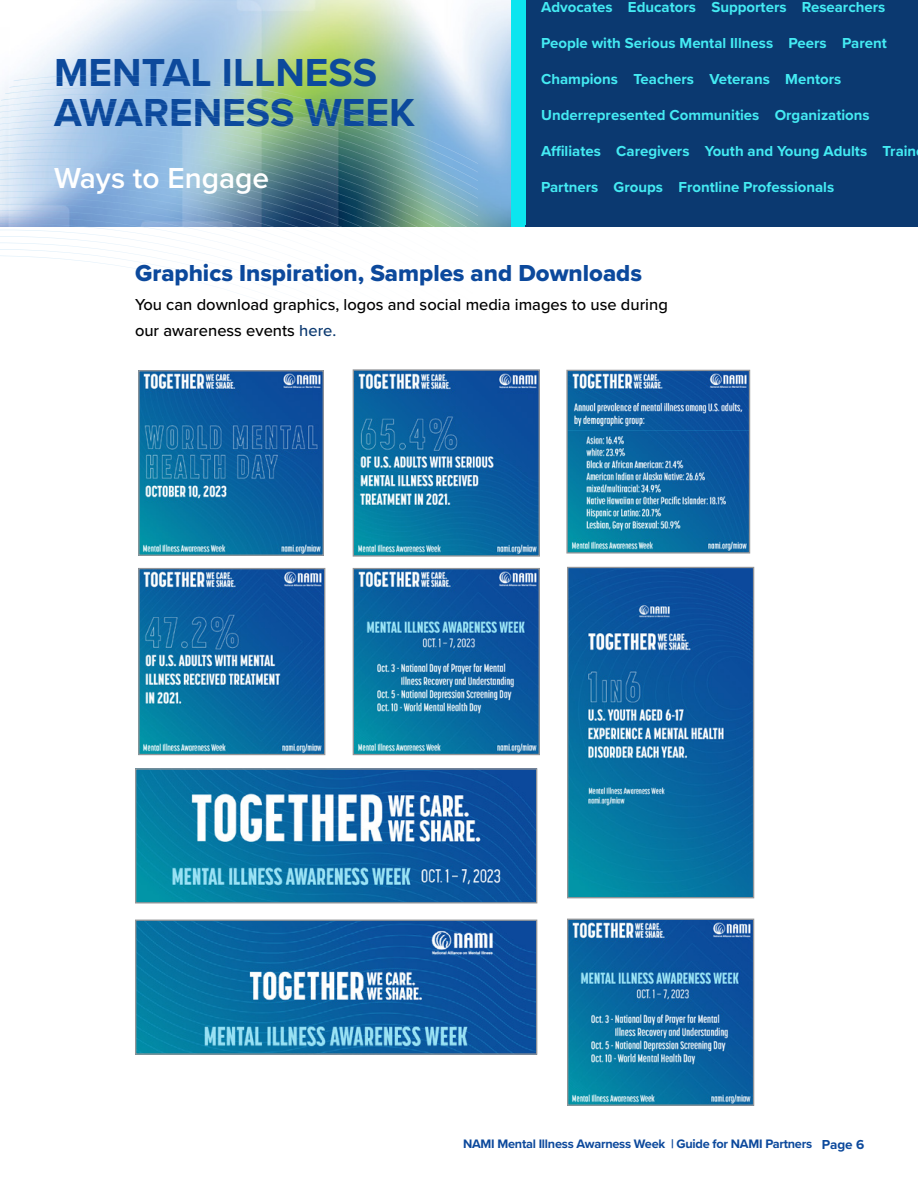
<style>
.page{position:relative;width:918px;height:1188px;background:#fff}
.page>*{position:absolute;margin:0;border:0;box-sizing:border-box;transform-origin:0 0}
.t1{font:700 40.5px/40.5px "Proxima Nova";color:#0c499c}
.t2{font:600 30px "Proxima Nova";color:#fff}
.t3{font:24px "Proxima Nova Extrabld";color:#0c499c}
.t4{font:500 16.5px/25.5px "Proxima Nova";color:#000}
.t5{font:700 15px "Proxima Nova";color:#44ebf3}
.t6{font:700 12.75px "Proxima Nova";letter-spacing:-.02em;color:#0c499c}
.s1{color:#0b3970}
.s2{font-size:13.5px}
</style>
<div class="page">
<img style="left:0;top:0;width:511px;height:226px">
<div style="left:525px;top:0;width:393px;height:226px;background:#0b3970"></div>
<div style="left:512px;top:0;width:14px;height:225px;background:#0ce5ef"></div>
<svg style="left:0;top:223px;width:478px;height:6px"></svg>
<svg style="left:0;top:101px;width:478px;height:122px;background:#698faa"></svg>
<svg style="left:1px;top:94px;width:477px;height:122px;background:#7a9db5"></svg>
<svg style="left:5px;top:88px;width:473px;height:122px;background:#7b9eb7"></svg>
<svg style="left:9px;top:81px;width:469px;height:122px;background:#83a6bd"></svg>
<svg style="left:14px;top:75px;width:464px;height:122px;background:#92b9bf"></svg>
<div style="left:511px;top:0;width:14px;height:226px;background:#0ce5ef"></div>
<img style="left:140px;top:372px;width:182px;height:182px">
<div style="left:138px;top:370px;width:186px;height:186px;border:1px solid #939598"></div>
<img style="left:355px;top:371px;width:183px;height:184px">
<div style="left:353px;top:369px;width:187px;height:188px;border:1px solid #939598"></div>
<img style="left:140px;top:570px;width:183px;height:183px">
<div style="left:138px;top:568px;width:187px;height:187px;border:1px solid #939598"></div>
<img style="left:137px;top:770px;width:398px;height:131px">
<div style="left:135px;top:768px;width:402px;height:135px;border:1px solid #939598"></div>
<img style="left:355px;top:570px;width:183px;height:183px">
<div style="left:353px;top:568px;width:187px;height:187px;border:1px solid #939598"></div>
<img style="left:568px;top:372px;width:180px;height:180px">
<div style="left:566px;top:370px;width:184px;height:184px;border:1px solid #939598"></div>
<img style="left:569px;top:569px;width:183px;height:327px">
<div style="left:567px;top:567px;width:187px;height:331px;border:1px solid #939598"></div>
<img style="left:137px;top:922px;width:398px;height:131px">
<div style="left:135px;top:920px;width:402px;height:135px;border:1px solid #939598"></div>
<img style="left:569px;top:921px;width:183px;height:183px">
<div style="left:567px;top:919px;width:187px;height:187px;border:1px solid #939598"></div>
<h1 class="t1" style="left:54px;top:51px;width:362px">MENTAL ILLNESS<br>AWARENESS WEEK</h1>
<h2 class="t2" style="left:54px;top:156px;width:217px">Ways to Engage</h2>
<p class="t5" style="left:541px;top:-4px;width:346px">Advocates Educators Supporters Researchers</p>
<p class="t5" style="left:541px;top:32px;width:347px">People with Serious Mental Illness Peers Parent</p>
<p class="t5" style="left:541px;top:68px;width:302px">Champions Teachers Veterans Mentors</p>
<p class="t5" style="left:541px;top:104px;width:330px">Underrepresented Communities Organizations</p>
<p class="t5" style="left:541px;top:140px;width:377px">Affiliates Caregivers Youth and Young Adults Train</p>
<p class="t5" style="left:541px;top:176px;width:295px">Partners Groups Frontline Professionals</p>
<h3 class="t3" style="left:135px;top:256px;width:509px">Graphics Inspiration, Samples and Downloads</h3>
<p class="t4" style="left:135px;top:291px;width:534px">You can download graphics, logos and social media images to use during our awareness events <span class="s1">here.</span></p>
<p class="t6" style="left:463px;top:1134px;width:403px">NAMI Mental Illness Awarness Week | Guide for NAMI Partners <span class="s2">Page 6</span></p>
</div>
